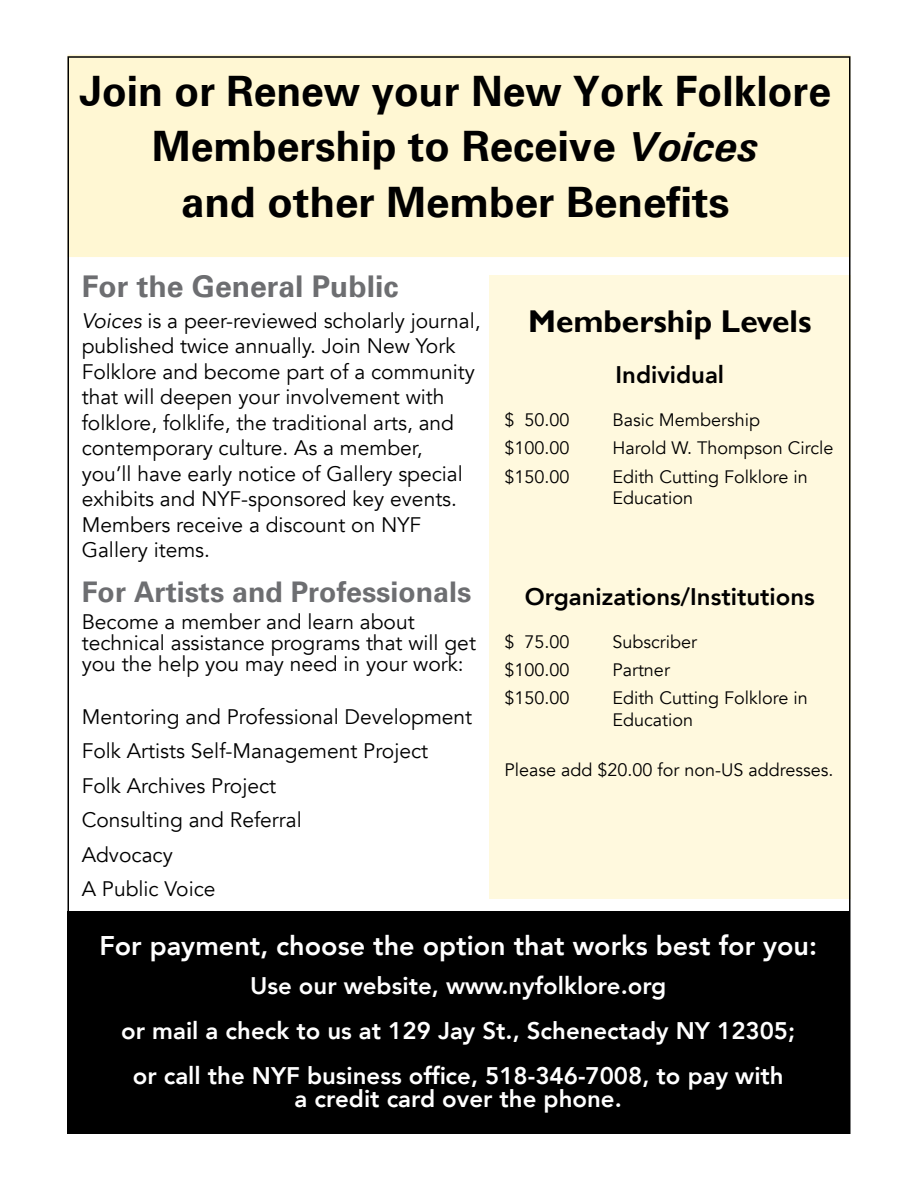
<style>
.page{position:relative;width:918px;height:1188px;background:#fff}
.page>*{position:absolute;margin:0;border:0;box-sizing:border-box;transform-origin:0 0}
.t1{font:700 42px/55.5px "Univers";color:#000;text-align:center}
.t2{font:700 31.5px "Gill Sans";color:#000}
.t3{font:700 30px "Univers";color:#6d6e71}
.t4{font:700 28.5px "Univers";color:#6d6e71}
.t5{font:800 27px "Avenir";color:#fff}
.t6{font:800 24px/45px "Avenir";color:#fff;text-align:center}
.t7{font:800 24px "Avenir";color:#000}
.t8{font:21px/25.5px "Avenir";color:#000}
.t9{font:18px/21.6px "Avenir";color:#000}
.s1{font-style:italic}
</style>
<div class="page">
<div style="left:489px;top:275px;width:361px;height:624px;background:#fff9de"></div>
<div style="left:68px;top:55px;width:782px;height:202px;background:#fff7d3"></div>
<div style="left:68px;top:912px;width:781px;height:222px;background:#000"></div>
<h1 class="t1" style="left:79px;top:65px;width:753px">Join or Renew your New York Folklore<br>Membership to Receive <span class="s1">Voices<br></span>and other Member Benefits</h1>
<h3 class="t3" style="left:82px;top:268px;width:318px">For the General Public</h3>
<p class="t8" style="left:82px;top:308px;width:400px"><span class="s1">Voices</span> is a peer-reviewed scholarly journal, published twice annually. Join New York Folklore and become part of a community that will deepen your involvement with folklore, folklife, the traditional arts, and contemporary culture. As a member,<br>you’ll have early notice of Gallery special exhibits and NYF-sponsored key events.<br>Members receive a discount on NYF Gallery items.</p>
<h3 class="t4" style="left:82px;top:575px;width:391px">For Artists and Professionals</h3>
<p class="t8" style="left:82px;top:611px;width:396px;line-height:21px">Become a member and learn about technical assistance programs that will get you the help you may need in your work:</p>
<p class="t8" style="left:82px;top:700px;width:392px;line-height:34.5px">Mentoring and Professional Development<br>Folk Artists Self-Management Project<br>Folk Archives Project<br>Consulting and Referral<br>Advocacy<br>A Public Voice</p>
<h2 class="t2" style="left:528px;top:303px;width:285px">Membership Levels</h2>
<p class="t7" style="left:616px;top:356px;width:110px">Individual</p>
<p class="t9" style="left:504px;top:409px;width:67px">$ 50.00</p>
<p class="t9" style="left:612px;top:409px;width:149px">Basic Membership</p>
<p class="t9" style="left:504px;top:438px;width:67px">$100.00</p>
<p class="t9" style="left:612px;top:438px;width:223px">Harold W. Thompson Circle</p>
<p class="t9" style="left:504px;top:466px;width:67px">$150.00</p>
<p class="t9" style="left:612px;top:466px;width:197px">Edith Cutting Folklore in<br>Education</p>
<p class="t7" style="left:525px;top:577px;width:291px">Organizations/Institutions</p>
<p class="t9" style="left:504px;top:631px;width:67px">$ 75.00</p>
<p class="t9" style="left:612px;top:631px;width:86px">Subscriber</p>
<p class="t9" style="left:504px;top:659px;width:67px">$100.00</p>
<p class="t9" style="left:612px;top:659px;width:59px">Partner</p>
<p class="t9" style="left:504px;top:688px;width:67px">$150.00</p>
<p class="t9" style="left:612px;top:688px;width:197px">Edith Cutting Folklore in<br>Education</p>
<p class="t9" style="left:504px;top:759px;width:331px">Please add $20.00 for non-US addresses.</p>
<p class="t5" style="left:99px;top:925px;width:719px">For payment, choose the option that works best for you:</p>
<p class="t6" style="left:121px;top:963px;width:676px">Use our website, www.nyfolklore.org<br>or mail a check to us at 129 Jay St., Schenectady NY 12305; or call the NYF business office, 518-346-7008, to pay with</p>
<p class="t6" style="left:295px;top:1076px;width:329px">a credit card over the phone.</p>
</div>
